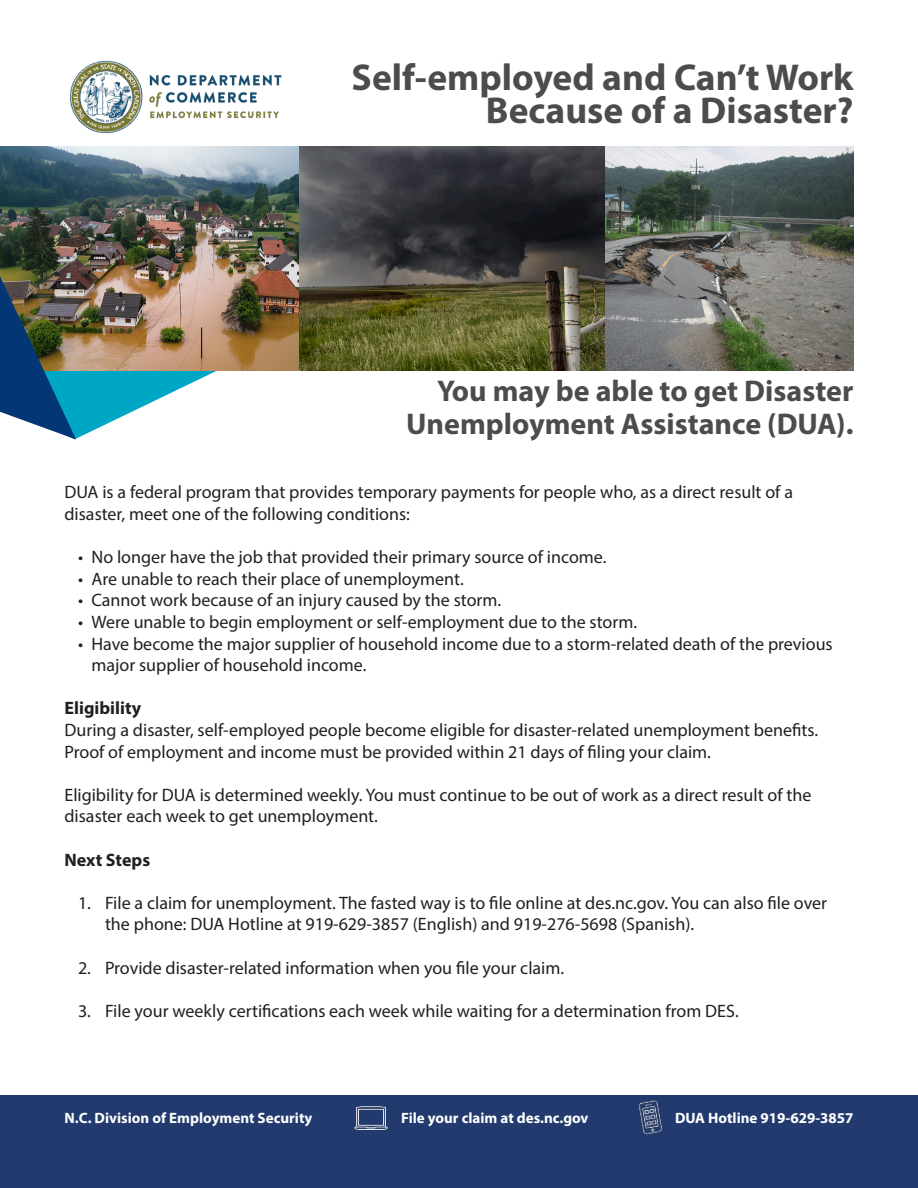
<style>
.page{position:relative;width:918px;height:1188px;background:#fff}
.page>*{position:absolute;margin:0;border:0;box-sizing:border-box;transform-origin:0 0}
.H2{font:700 37.5px/33px "Myriad Pro";color:#4b4c4d;text-align:right}
.H2-2{font:700 30px "Myriad Pro";color:#4b4c4d}
.Body_Text{font:18px/21.6px "Myriad Pro";color:#231f20}
.Body_Text-2{font:700 18px "Myriad Pro";color:#231f20}
.H2-3{font:700 15px "Myriad Pro";color:#fff}
</style>
<div class="page">
<svg style="left:76px;top:370px;width:288px;height:69px"></svg>
<img style="left:0;top:146px;width:854px;height:224px">
<img style="left:0;top:276px;width:76px;height:163px">
<img style="left:69px;top:60px;width:213px;height:74px">
<div style="left:0;top:1095px;width:918px;height:93px;background:#223a6e"></div>
<img style="left:638px;top:1099px;width:24px;height:36px">
<img style="left:354px;top:1106px;width:34px;height:24px">
<p class="H2" style="left:351px;top:59px;width:504px">Self-employed and Can’t Work<br>Because of a Disaster?</p>
<p class="H2-2" style="left:437px;top:372px;width:418px">You may be able to get Disaster</p>
<p class="H2-2" style="left:406px;top:405px;width:449px">Unemployment Assistance (DUA).</p>
<p class="Body_Text" style="left:64px;top:481px;width:730px">DUA is a federal program that provides temporary payments for people who, as a direct result of a</p>
<p class="Body_Text" style="left:64px;top:503px;width:347px">disaster, meet one of the following conditions:</p>
<p class="Body_Text" style="left:78px;top:546px;width:530px">• No longer have the job that provided their primary source of income.</p>
<p class="Body_Text" style="left:78px;top:568px;width:387px">• Are unable to reach their place of unemployment.</p>
<p class="Body_Text" style="left:78px;top:589px;width:425px">• Cannot work because of an injury caused by the storm.</p>
<p class="Body_Text" style="left:78px;top:611px;width:561px">• Were unable to begin employment or self-employment due to the storm.</p>
<p class="Body_Text" style="left:78px;top:633px;width:756px">• Have become the major supplier of household income due to a storm-related death of the previous</p>
<p class="Body_Text" style="left:92px;top:654px;width:276px">major supplier of household income.</p>
<p class="Body_Text-2" style="left:64px;top:697px;width:78px">Eligibility</p>
<p class="Body_Text" style="left:64px;top:719px;width:755px">During a disaster, self-employed people become eligible for disaster-related unemployment benefits.<br>Proof of employment and income must be provided within 21 days of filing your claim.</p>
<p class="Body_Text" style="left:64px;top:784px;width:748px">Eligibility for DUA is determined weekly. You must continue to be out of work as a direct result of the disaster each week to get unemployment.</p>
<p class="Body_Text-2" style="left:64px;top:848px;width:87px">Next Steps</p>
<p class="Body_Text" style="left:78px;top:892px;width:751px">1. File a claim for unemployment. The fasted way is to file online at des.nc.gov. You can also file over</p>
<p class="Body_Text" style="left:105px;top:913px;width:591px">the phone: DUA Hotline at 919-629-3857 (English) and 919-276-5698 (Spanish).</p>
<p class="Body_Text" style="left:78px;top:957px;width:488px">2. Provide disaster-related information when you file your claim.</p>
<p class="Body_Text" style="left:78px;top:1000px;width:662px">3. File your weekly certifications each week while waiting for a determination from DES.</p>
<p class="H2-3" style="left:64px;top:1108px;width:249px">N.C. Division of Employment Security</p>
<p class="H2-3" style="left:401px;top:1108px;width:189px">File your claim at des.nc.gov</p>
<p class="H2-3" style="left:675px;top:1108px;width:180px">DUA Hotline 919-629-3857</p>
</div>
